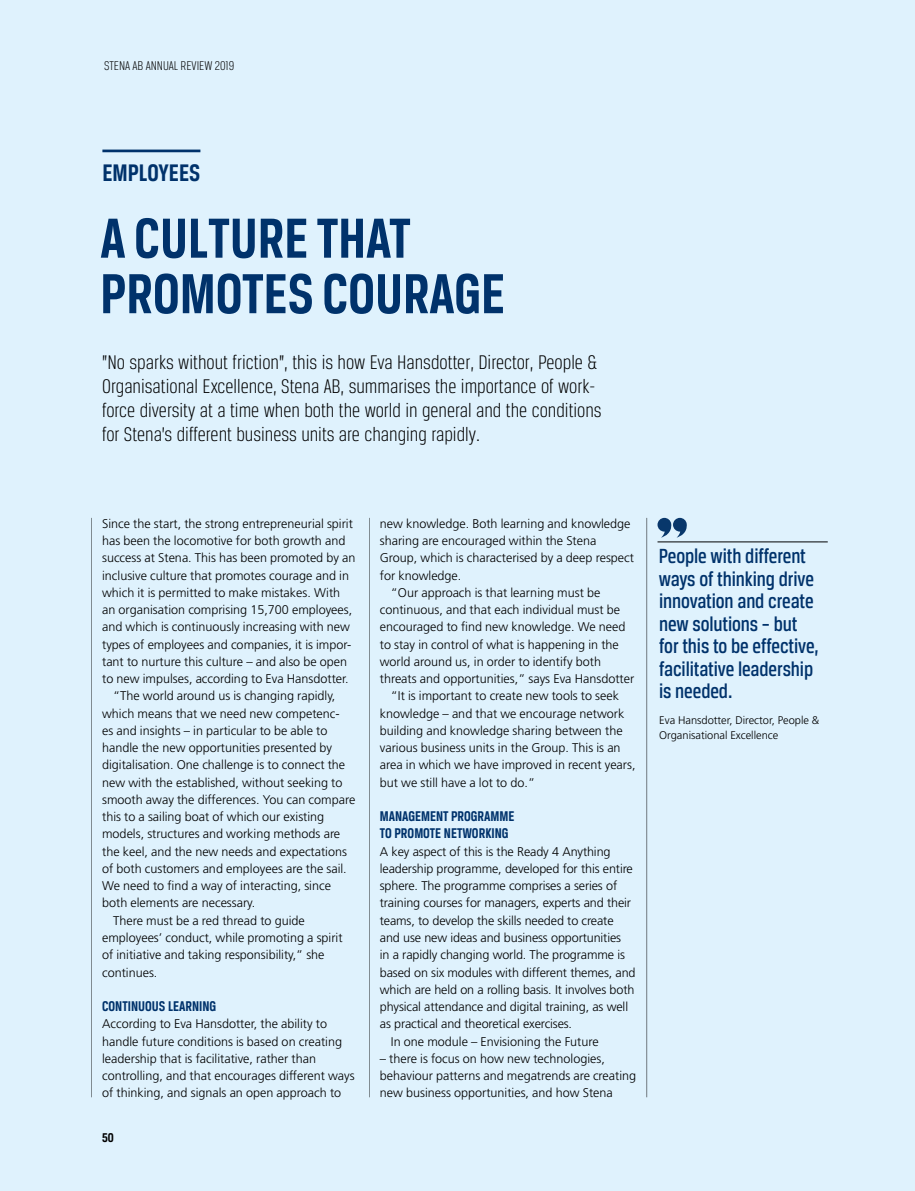
<style>
.page{position:relative;width:915px;height:1191px;background:#fff}
.page>*{position:absolute;margin:0;border:0;box-sizing:border-box;transform-origin:0 0}
.rubrik_1_kapitel{font:700 60px/55.5px "Breuer Condensed";color:#00326b}
.rubrik_2_fakta_linje{font:700 25.5px "Breuer Condensed";color:#00326b}
.citat_gemener_NY{font:500 21.75px/22.5px "Breuer Condensed";letter-spacing:-.005em;color:#00326b}
.ingress{font:300 21px/24px "Breuer Condensed";color:#000}
.rubrik_4_mellan{font:700 15px/17.2px "Breuer Condensed";color:#00326b}
.t1{font:300 13.5px "Breuer Condensed";color:#000}
.t2{font:700 13.5px "Breuer Condensed";color:#000}
.brödtext_indrag{font:300 12.6px/17.2px "Frutiger LT Std";color:#000}
.brödtext{font:300 12.6px/17.2px "Frutiger LT Std";color:#000}
.rubrik_4_mellan-2{font:300 12.6px/17.2px "Frutiger LT Std";letter-spacing:-.01em;color:#000}
.faktatext_liten{font:300 11.1px/15px "Frutiger LT Std";color:#000}
</style>
<div class="page">
<div style="left:0;top:0;width:914px;height:1191px;background:#dff2fd"></div>
<hr style="left:369px;top:518px;width:1px;height:579px;background:#000">
<hr style="left:646px;top:518px;width:1px;height:579px;background:#000">
<hr style="left:91px;top:518px;width:1px;height:579px;background:#000">
<hr style="left:657px;top:541px;width:170px;height:1px;background:#000">
<svg style="left:657px;top:518px;width:29px;height:19px"></svg>
<hr style="left:102px;top:150px;width:98px;height:2px;background:#00326b">
<p class="t1" style="left:104px;top:58px;width:132px">STENA AB ANNUAL REVIEW 2019</p>
<p class="rubrik_2_fakta_linje" style="left:102px;top:158px;width:99px">EMPLOYEES</p>
<p class="rubrik_1_kapitel" style="left:100px;top:210px;width:406px">A CULTURE THAT<br>PROMOTES COURAGE</p>
<p class="ingress" style="left:102px;top:350px;width:501px">”No sparks without friction”, this is how Eva Hansdotter, Director, People &amp; Organisational Excellence, Stena AB, summarises the importance of work&shy;force diversity at a time when both the world in general and the conditions for Stena’s different business units are changing rapidly.</p>
<p class="brödtext" style="left:102px;top:515px;width:255px">Since the start, the strong entrepreneurial spirit has been the locomotive for both growth and success at Stena. This has been promoted by an inclusive culture that promotes courage and in which it is permitted to make mistakes. With an organisation comprising 15,700 employees, and which is continuously increasing with new types of employees and companies, it is impor&shy;tant to nurture this culture – and also be open to new impulses, according to Eva Hansdotter.</p>
<p class="brödtext_indrag" style="left:102px;top:687px;width:254px;text-indent:11px">“The world around us is changing rapidly, which means that we need new competenc-<br>es and insights – in particular to be able to handle the new opportunities presented by digitalisation. One challenge is to connect the new with the established, without seeking to smooth away the differences. You can compare this to a sailing boat of which our existing models, structures and working methods are the keel, and the new needs and expectations of both customers and employees are the sail.<br>We need to find a way of interacting, since both elements are necessary.</p>
<p class="brödtext_indrag" style="left:102px;top:912px;width:242px;text-indent:11px">There must be a red thread to guide employees’ conduct, while promoting a spirit of initiative and taking responsibility,” she continues.</p>
<p class="rubrik_4_mellan" style="left:102px;top:997px;width:116px">CONTINUOUS LEARNING</p>
<p class="brödtext" style="left:102px;top:1015px;width:254px">According to Eva Hansdotter, the ability to handle future conditions is based on creating leadership that is facilitative, rather than controlling, and that encourages different ways of thinking, and signals an open approach to</p>
<p class="t2" style="left:102px;top:1129px;width:13px">50</p>
<p class="brödtext" style="left:379px;top:515px;width:256px">new knowledge. Both learning and knowledge sharing are encouraged within the Stena Group, which is characterised by a deep respect for knowledge.</p>
<p class="brödtext_indrag" style="left:379px;top:584px;width:256px;text-indent:11px">“Our approach is that learning must be continuous, and that each individual must be encouraged to find new knowledge. We need to stay in control of what is happening in the world around us, in order to identify both threats and opportunities,” says Eva Hansdotter</p>
<p class="brödtext_indrag" style="left:379px;top:687px;width:257px;text-indent:11px">“It is important to create new tools to seek knowledge – and that we encourage network building and knowledge sharing between the various business units in the Group. This is an area in which we have improved in recent years, but we still have a lot to do.”</p>
<p class="rubrik_4_mellan" style="left:379px;top:807px;width:136px">MANAGEMENT PROGRAMME<br>TO PROMOTE NETWORKING</p>
<p class="rubrik_4_mellan-2" style="left:379px;top:843px;width:257px">A key aspect of this is the Ready 4 Anything leadership programme, developed for this entire sphere. The programme comprises a series of training courses for managers, experts and their teams, to develop the skills needed to create and use new ideas and business opportunities<br>in a rapidly changing world. The programme is based on six modules with different themes, and which are held on a rolling basis. It involves both physical attendance and digital training, as well as practical and theoretical exercises.</p>
<p class="brödtext_indrag" style="left:391px;top:1032px;width:209px">In one module – Envisioning the Future</p>
<p class="brödtext_indrag" style="left:379px;top:1050px;width:258px">– there is focus on how new technologies, behaviour patterns and megatrends are creating new business opportunities, and how Stena</p>
<p class="citat_gemener_NY" style="left:658px;top:545px;width:161px">People with different ways of thinking drive innovation and create new solutions – but for this to be effective, facilitative leadership is needed.</p>
<p class="faktatext_liten" style="left:658px;top:712px;width:162px">Eva Hansdotter, Director, People &amp;<br>Organisational Excellence</p>
</div>
